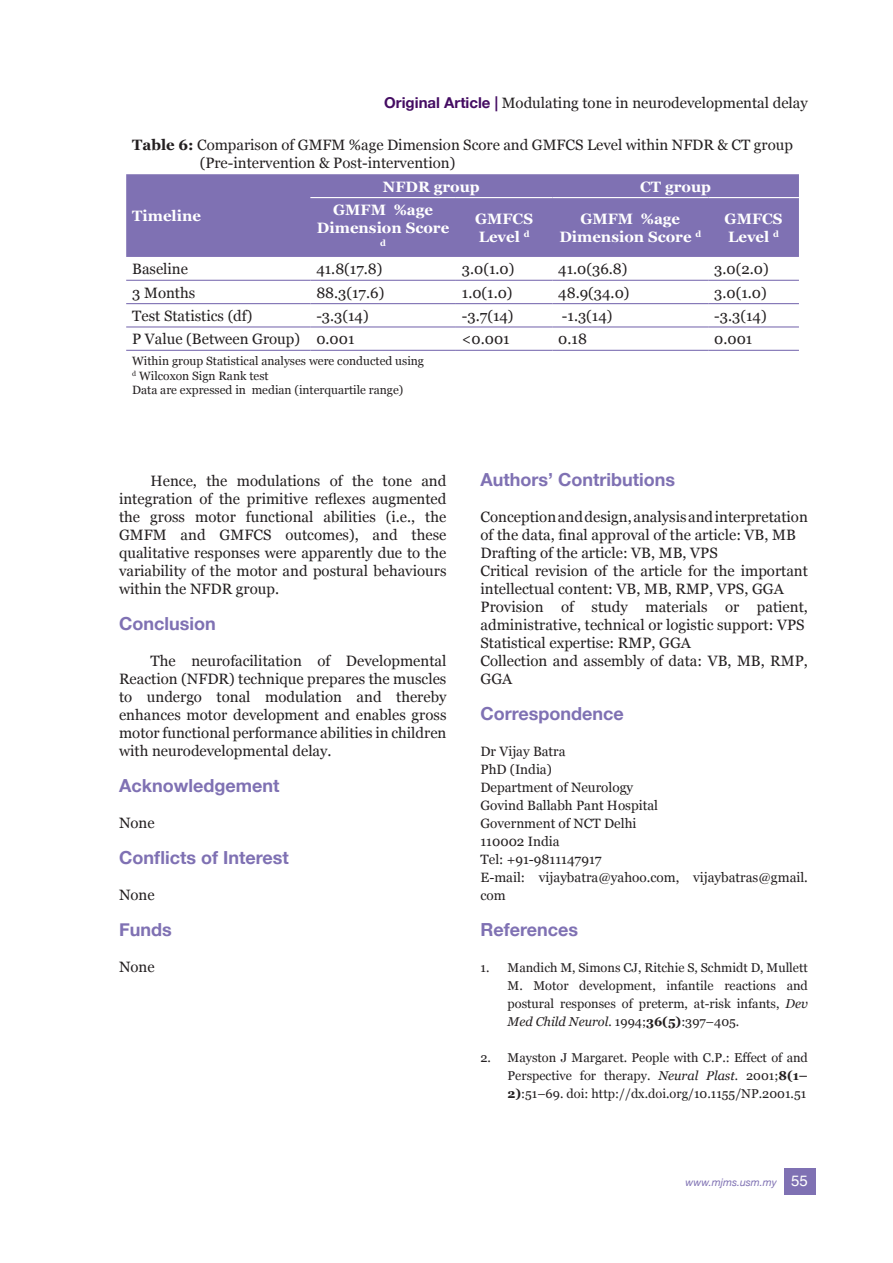
<style>
.page{position:relative;width:893px;height:1263px;background:#fff}
.page>*{position:absolute;margin:0;border:0;box-sizing:border-box;transform-origin:0 0}
.t1{font:700 18px "Helvetica Neue";color:#7f71b3}
.t2{font:15px/18px "Georgia";color:#231f20;text-align:justify}
.t3{font:700 15px/18px "Georgia";color:#fff;text-align:center}
.t4{font:13.5px/18px "Georgia";color:#231f20}
.t5{font:12.75px/18px "Georgia";color:#231f20;text-align:justify}
.t6{font:12px/14.4px "Georgia";color:#231f20}
.t7{font:italic 10.5px "Helvetica Neue";color:#7f71b3}
.t8{font:700 8.7px "Georgia";color:#fff}
.s1{font-family:"Helvetica Neue";font-weight:700;color:#440c62}
.s2{font-weight:700}
.s3{font-style:italic}
.s4{font-family:"Helvetica";font-style:normal;font-size:15px;color:#fff}
</style>
<div class="page">
<div style="left:784px;top:1168px;width:31px;height:27px;background:#7f71b3"></div>
<div style="left:126px;top:174px;width:673px;height:83px;background:#7f71b3"></div>
<hr style="left:126px;top:280px;width:184px;height:1px;background:#7f71b3">
<hr style="left:310px;top:280px;width:146px;height:1px;background:#7f71b3">
<hr style="left:456px;top:280px;width:96px;height:1px;background:#7f71b3">
<hr style="left:552px;top:280px;width:156px;height:1px;background:#7f71b3">
<hr style="left:708px;top:280px;width:91px;height:1px;background:#7f71b3">
<hr style="left:126px;top:303px;width:184px;height:1px;background:#7f71b3">
<hr style="left:310px;top:303px;width:146px;height:1px;background:#7f71b3">
<hr style="left:456px;top:303px;width:96px;height:1px;background:#7f71b3">
<hr style="left:552px;top:303px;width:156px;height:1px;background:#7f71b3">
<hr style="left:708px;top:303px;width:91px;height:1px;background:#7f71b3">
<hr style="left:126px;top:326px;width:184px;height:2px;background:#7f71b3">
<hr style="left:310px;top:326px;width:146px;height:2px;background:#7f71b3">
<hr style="left:456px;top:326px;width:96px;height:2px;background:#7f71b3">
<hr style="left:552px;top:326px;width:156px;height:2px;background:#7f71b3">
<hr style="left:708px;top:326px;width:91px;height:2px;background:#7f71b3">
<hr style="left:126px;top:350px;width:184px;height:1px;background:#7f71b3">
<hr style="left:310px;top:350px;width:146px;height:1px;background:#7f71b3">
<hr style="left:456px;top:350px;width:96px;height:1px;background:#7f71b3">
<hr style="left:552px;top:350px;width:156px;height:1px;background:#7f71b3">
<hr style="left:708px;top:350px;width:91px;height:1px;background:#7f71b3">
<hr style="left:310px;top:197px;width:146px;height:1px;background:#fff">
<hr style="left:456px;top:197px;width:96px;height:1px;background:#fff">
<hr style="left:552px;top:197px;width:156px;height:1px;background:#fff">
<hr style="left:708px;top:197px;width:91px;height:1px;background:#fff">
<p class="t2" style="left:384px;top:93px;width:425px"><span class="s1">Original Article |</span> Modulating tone in neurodevelopmental delay</p>
<p class="t2" style="left:200px;top:135px;width:595px;text-indent:-68px"><span class="s2">Table 6:</span> Comparison of GMFM %age Dimension Score and GMFCS Level within NFDR &amp; CT group (Pre-intervention &amp; Post-intervention)</p>
<p class="t3" style="left:132px;top:206px;width:70px">Timeline</p>
<p class="t3" style="left:383px;top:177px;width:98px">NFDR group</p>
<p class="t3" style="left:640px;top:177px;width:72px">CT group</p>
<p class="t3" style="left:317px;top:200px;width:134px">GMFM %age<br>Dimension Score</p>
<p class="t8" style="left:380px;top:236px;width:7px">d</p>
<p class="t3" style="left:475px;top:209px;width:59px;text-align:left">GMFCS<br>Level <sup>d</sup></p>
<p class="t3" style="left:559px;top:209px;width:143px">GMFM %age<br>Dimension Score <sup>d</sup></p>
<p class="t3" style="left:725px;top:209px;width:59px;text-align:left">GMFCS<br>Level <sup>d</sup></p>
<p class="t2" style="left:132px;top:259px;width:57px">Baseline</p>
<p class="t2" style="left:316px;top:259px;width:68px">41.8(17.8)</p>
<p class="t2" style="left:462px;top:259px;width:54px">3.0(1.0)</p>
<p class="t2" style="left:558px;top:259px;width:71px">41.0(36.8)</p>
<p class="t2" style="left:714px;top:259px;width:56px">3.0(2.0)</p>
<p class="t2" style="left:132px;top:283px;width:65px">3 Months</p>
<p class="t2" style="left:316px;top:283px;width:69px">88.3(17.6)</p>
<p class="t2" style="left:462px;top:283px;width:52px">1.0(1.0)</p>
<p class="t2" style="left:558px;top:283px;width:73px">48.9(34.0)</p>
<p class="t2" style="left:714px;top:283px;width:54px">3.0(1.0)</p>
<p class="t2" style="left:132px;top:306px;width:122px">Test Statistics (df)</p>
<p class="t2" style="left:316px;top:306px;width:54px">-3.3(14)</p>
<p class="t2" style="left:462px;top:306px;width:53px">-3.7(14)</p>
<p class="t2" style="left:562px;top:306px;width:52px">-1.3(14)</p>
<p class="t2" style="left:714px;top:306px;width:54px">-3.3(14)</p>
<p class="t2" style="left:132px;top:329px;width:224px">P Value (Between Group) 0.001</p>
<p class="t2" style="left:462px;top:329px;width:49px">&lt;0.001</p>
<p class="t2" style="left:558px;top:329px;width:30px">0.18</p>
<p class="t2" style="left:714px;top:329px;width:40px">0.001</p>
<p class="t6" style="left:132px;top:354px;width:293px">Within group Statistical analyses were conducted using <sup>d</sup> Wilcoxon Sign Rank test<br>Data are expressed in median (interquartile range)</p>
<p class="t2" style="left:119px;top:471px;width:329px;text-indent:32px">Hence, the modulations of the tone and integration of the primitive reflexes augmented the gross motor functional abilities (i.e., the GMFM and GMFCS outcomes), and these qualitative responses were apparently due to the variability of the motor and postural behaviours within the NFDR group.</p>
<p class="t1" style="left:119px;top:609px;width:98px">Conclusion</p>
<p class="t2" style="left:119px;top:651px;width:329px;text-indent:32px">The neurofacilitation of Developmental Reaction (NFDR) technique prepares the muscles to undergo tonal modulation and thereby enhances motor development and enables gross motor functional performance abilities in children with neurodevelopmental delay.</p>
<p class="t1" style="left:119px;top:771px;width:162px">Acknowledgement</p>
<p class="t2" style="left:119px;top:813px;width:37px">None</p>
<p class="t1" style="left:119px;top:843px;width:171px">Conflicts of Interest</p>
<p class="t2" style="left:119px;top:885px;width:37px">None</p>
<p class="t1" style="left:119px;top:915px;width:54px">Funds</p>
<p class="t2" style="left:119px;top:957px;width:37px">None</p>
<p class="t1" style="left:480px;top:465px;width:196px">Authors’ Contributions</p>
<p class="t2" style="left:480px;top:507px;width:329px;text-align:left">Conception and design, analysis and interpretation of the data, final approval of the article: VB, MB Drafting of the article: VB, MB, VPS<br>Critical revision of the article for the important intellectual content: VB, MB, RMP, VPS, GGA Provision of study materials or patient, administrative, technical or logistic support: VPS Statistical expertise: RMP, GGA<br>Collection and assembly of data: VB, MB, RMP, GGA</p>
<p class="t1" style="left:480px;top:699px;width:145px">Correspondence</p>
<p class="t4" style="left:480px;top:742px;width:329px">Dr Vijay Batra<br>PhD (India)<br>Department of Neurology<br>Govind Ballabh Pant Hospital<br>Government of NCT Delhi<br>110002 India<br>Tel: +91-9811147917<br>E-mail: vijaybatra@yahoo.com, vijaybatras@gmail. com</p>
<p class="t1" style="left:480px;top:915px;width:99px">References</p>
<p class="t5" style="left:507px;top:958px;width:302px;text-indent:-27px">1. Mandich M, Simons CJ, Ritchie S, Schmidt D, Mullett M. Motor development, infantile reactions and postural responses of preterm, at-risk infants, <span class="s3">Dev Med Child Neurol.</span> 1994;<span class="s2">36(5)</span>:397–405.</p>
<p class="t5" style="left:507px;top:1048px;width:302px;text-indent:-27px">2. Mayston J Margaret. People with C.P.: Effect of and Perspective for therapy. <span class="s3">Neural Plast.</span> 2001;<span class="s2">8(1– 2)</span>:51–69. doi: http://dx.doi.org/10.1155/NP.2001.51</p>
<p class="t7" style="left:686px;top:1175px;width:124px">www.mjms.usm.my <span class="s4">55</span></p>
</div>
